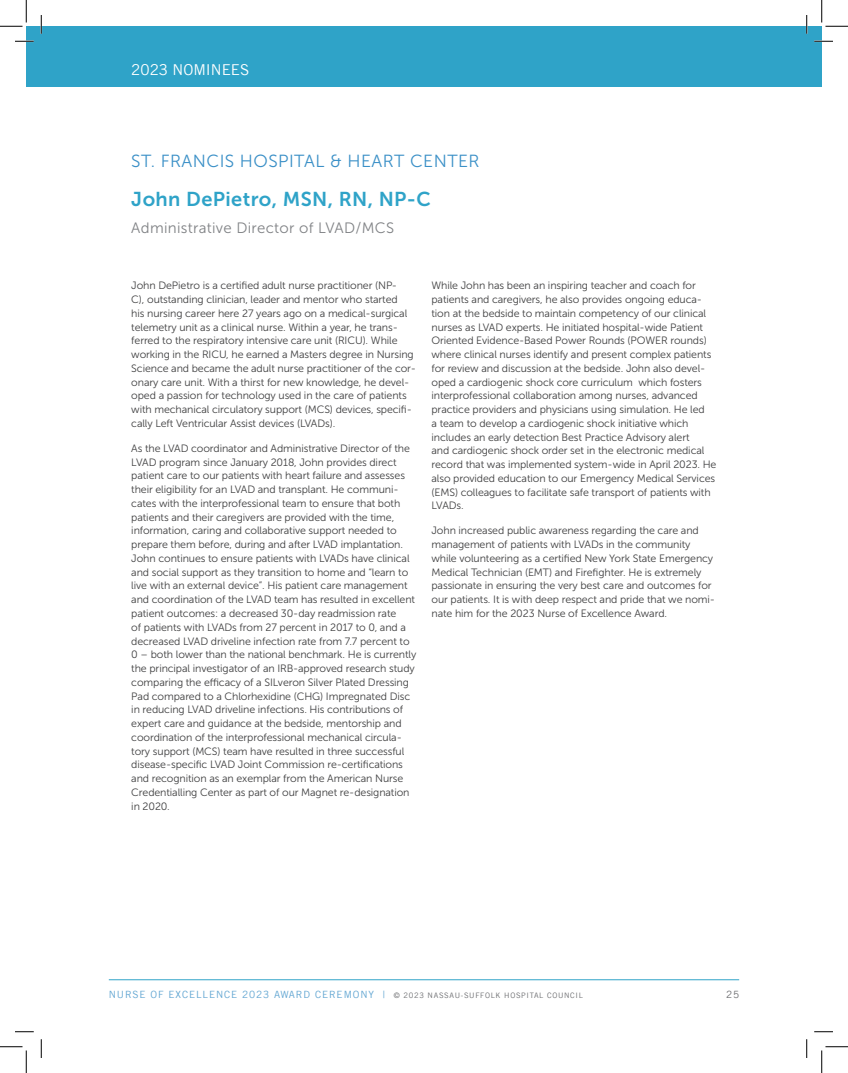
<style>
.page{position:relative;width:848px;height:1073px;background:#fff}
.page>*{position:absolute;margin:0;border:0;box-sizing:border-box;transform-origin:0 0}
.Nominee_name{font:20px "Museo Sans 700";letter-spacing:.02em;color:#2fa3c8}
.Facility{font:17.5px "Museo Sans 300";letter-spacing:.025em;color:#3b90c7}
.Nominee_title{font:15px "Museo Sans 300";letter-spacing:.02em;color:#808285}
.t1{font:15px "Trade Gothic LT";color:#fff}
.Descriptions{font:10.62px/13.8px "Museo Sans 300";letter-spacing:-.01em;color:#3e3e3f}
.t2{font:10px "Trade Gothic LT";letter-spacing:.09em;color:#62a6d2}
.t3{font:10px "Trade Gothic LT";color:#6c6d70}
.s1{font-size:7.5px;color:#6c6d70}
</style>
<div class="page">
<hr style="left:109px;top:979px;width:630px;height:1px;background:#2fa3c8">
<div style="left:26px;top:26px;width:15px;height:60px;background:#2fa3c8"></div>
<div style="left:41px;top:26px;width:780px;height:60px;background:#2fa3c8"></div>
<svg style="left:15px;top:40px;width:19px;height:2px"></svg>
<svg style="left:814px;top:40px;width:18px;height:2px"></svg>
<svg style="left:15px;top:1031px;width:19px;height:1px"></svg>
<svg style="left:814px;top:1031px;width:18px;height:1px"></svg>
<svg style="left:40px;top:15px;width:2px;height:19px"></svg>
<svg style="left:40px;top:1039px;width:2px;height:19px"></svg>
<svg style="left:805px;top:15px;width:2px;height:19px"></svg>
<svg style="left:806px;top:1039px;width:1px;height:19px"></svg>
<svg style="left:0;top:0;width:27px;height:27px"></svg>
<svg style="left:0;top:1046px;width:27px;height:26px"></svg>
<svg style="left:821px;top:0;width:27px;height:27px"></svg>
<svg style="left:821px;top:1046px;width:27px;height:26px"></svg>
<h3 class="t1" style="left:131px;top:60px;width:119px">2023 NOMINEES</h3>
<p class="Facility" style="left:131px;top:151px;width:349px">ST. FRANCIS HOSPITAL &amp; HEART CENTER</p>
<p class="Nominee_name" style="left:131px;top:188px;width:301px">John DePietro, MSN, RN, NP-C</p>
<p class="Nominee_title" style="left:131px;top:219px;width:264px">Administrative Director of LVAD/MCS</p>
<p class="Descriptions" style="left:131px;top:279px;width:286px">John DePietro is a certified adult nurse practitioner (NP-<br>C), outstanding clinician, leader and mentor who started<br>his nursing career here 27 years ago on a medical-surgical telemetry unit as a clinical nurse. Within a year, he trans&shy;ferred to the respiratory intensive care unit (RICU). While working in the RICU, he earned a Masters degree in Nursing Science and became the adult nurse practitioner of the cor&shy;onary care unit. With a thirst for new knowledge, he devel&shy;oped a passion for technology used in the care of patients with mechanical circulatory support (MCS) devices, specifi&shy;cally Left Ventricular Assist devices (LVADs).</p>
<p class="Descriptions" style="left:131px;top:441px;width:286px">As the LVAD coordinator and Administrative Director of the LVAD program since January 2018, John provides direct patient care to our patients with heart failure and assesses their eligibility for an LVAD and transplant. He communi&shy;cates with the interprofessional team to ensure that both patients and their caregivers are provided with the time, information, caring and collaborative support needed to prepare them before, during and after LVAD implantation.<br>John continues to ensure patients with LVADs have clinical and social support as they transition to home and “learn to live with an external device”. His patient care management and coordination of the LVAD team has resulted in excellent patient outcomes: a decreased 30-day readmission rate<br>of patients with LVADs from 27 percent in 2017 to 0, and a decreased LVAD driveline infection rate from 7.7 percent to 0 – both lower than the national benchmark. He is currently the principal investigator of an IRB-approved research study comparing the efficacy of a SILveron Silver Plated Dressing Pad compared to a Chlorhexidine (CHG) Impregnated Disc in reducing LVAD driveline infections. His contributions of expert care and guidance at the bedside, mentorship and coordination of the interprofessional mechanical circula&shy;tory support (MCS) team have resulted in three successful disease-specific LVAD Joint Commission re-certifications and recognition as an exemplar from the American Nurse Credentialling Center as part of our Magnet re-designation in 2020.</p>
<p class="Descriptions" style="left:431px;top:279px;width:286px">While John has been an inspiring teacher and coach for patients and caregivers, he also provides ongoing educa&shy;tion at the bedside to maintain competency of our clinical nurses as LVAD experts. He initiated hospital-wide Patient Oriented Evidence-Based Power Rounds (POWER rounds) where clinical nurses identify and present complex patients for review and discussion at the bedside. John also devel&shy;oped a cardiogenic shock core curriculum which fosters interprofessional collaboration among nurses, advanced practice providers and physicians using simulation. He led<br>a team to develop a cardiogenic shock initiative which includes an early detection Best Practice Advisory alert<br>and cardiogenic shock order set in the electronic medical record that was implemented system-wide in April 2023. He also provided education to our Emergency Medical Services (EMS) colleagues to facilitate safe transport of patients with LVADs.</p>
<p class="Descriptions" style="left:431px;top:524px;width:285px">John increased public awareness regarding the care and management of patients with LVADs in the community while volunteering as a certified New York State Emergency Medical Technician (EMT) and Firefighter. He is extremely passionate in ensuring the very best care and outcomes for our patients. It is with deep respect and pride that we nomi&shy;nate him for the 2023 Nurse of Excellence Award.</p>
<p class="t2" style="left:109px;top:988px;width:475px">NURSE OF EXCELLENCE 2023 AWARD CEREMONY | <span class="s1">© 2023 NASSAU-SUFFOLK HOSPITAL COUNCIL</span></p>
<p class="t3" style="left:726px;top:988px;width:15px">25</p>
</div>
